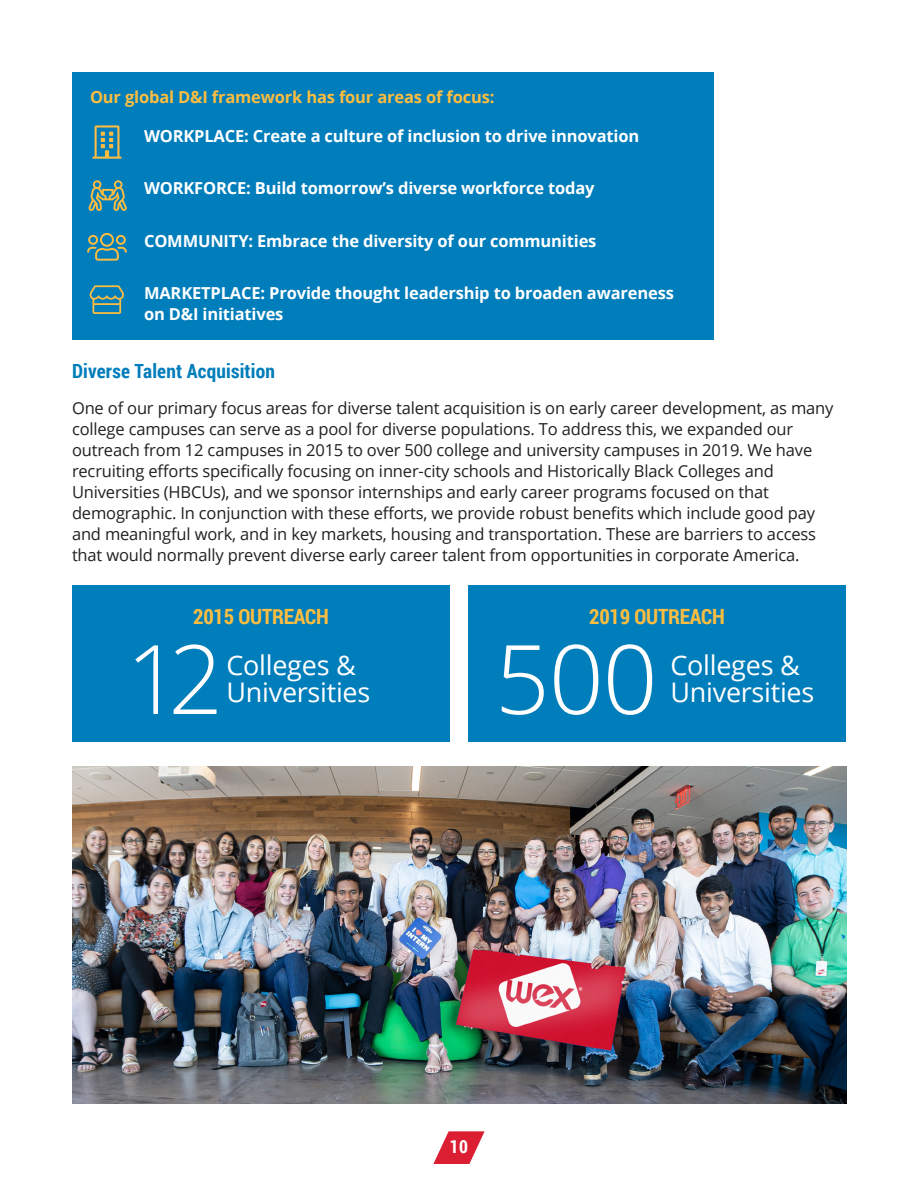
<style>
.page{position:relative;width:918px;height:1188px;background:#fff}
.page>*{position:absolute;margin:0;border:0;box-sizing:border-box;transform-origin:0 0}
.table_text{font:300 96px "Open Sans";color:#fff}
.table_text-2{font:27px/27px "Open Sans";letter-spacing:-.01em;color:#fff}
.table_text-3{font:700 21px "Roboto Condensed";letter-spacing:-.01em;color:#fdbd40}
.subheads{font:700 19.5px "Roboto Condensed";letter-spacing:.01em;color:#007dbb}
.t1{font:700 18px "Roboto Condensed";color:#fff}
.Text{font:16.5px/21px "Open Sans";letter-spacing:-.01em;color:#231f20}
.Bulleted_list{font:700 16.5px/21px "Open Sans";letter-spacing:-.01em;color:#fff}
.list_subheads{font:700 16.5px "Open Sans";letter-spacing:-.01em;color:#fdbd40}
</style>
<div class="page">
<svg style="left:433px;top:1131px;width:52px;height:33px"></svg>
<div style="left:72px;top:586px;width:378px;height:156px;background:#007dbb"></div>
<div style="left:468px;top:586px;width:378px;height:156px;background:#007dbb"></div>
<img style="left:72px;top:766px;width:774px;height:337px">
<div style="left:72px;top:72px;width:642px;height:268px;background:#007dbb"></div>
<svg style="left:92px;top:125px;width:30px;height:34px"></svg>
<svg style="left:88px;top:180px;width:39px;height:31px"></svg>
<svg style="left:87px;top:233px;width:40px;height:28px"></svg>
<svg style="left:89px;top:285px;width:35px;height:29px"></svg>
<p class="list_subheads" style="left:90px;top:90px;width:406px">Our global D&amp;I framework has four areas of focus:</p>
<p class="Bulleted_list" style="left:144px;top:127px;width:497px">WORKPLACE: Create a culture of inclusion to drive innovation</p>
<p class="Bulleted_list" style="left:144px;top:179px;width:452px">WORKFORCE: Build tomorrow’s diverse workforce today</p>
<p class="Bulleted_list" style="left:144px;top:232px;width:454px">COMMUNITY: Embrace the diversity of our communities</p>
<p class="Bulleted_list" style="left:144px;top:284px;width:531px">MARKETPLACE: Provide thought leadership to broaden awareness on D&amp;I initiatives</p>
<p class="subheads" style="left:72px;top:357px;width:205px">Diverse Talent Acquisition</p>
<p class="Text" style="left:72px;top:397px;width:763px">One of our primary focus areas for diverse talent acquisition is on early career development, as many college campuses can serve as a pool for diverse populations. To address this, we expanded our outreach from 12 campuses in 2015 to over 500 college and university campuses in 2019. We have recruiting efforts specifically focusing on inner-city schools and Historically Black Colleges and Universities (HBCUs), and we sponsor internships and early career programs focused on that demographic. In conjunction with these efforts, we provide robust benefits which include good pay and meaningful work, and in key markets, housing and transportation. These are barriers to access that would normally prevent diverse early career talent from opportunities in corporate America.</p>
<p class="table_text-3" style="left:193px;top:602px;width:137px">2015 OUTREACH</p>
<p class="table_text" style="left:126px;top:640px;width:99px">12</p>
<p class="table_text-2" style="left:226px;top:651px;width:145px">Colleges &amp;<br>Universities</p>
<p class="table_text-3" style="left:589px;top:602px;width:137px">2019 OUTREACH</p>
<p class="table_text" style="left:495px;top:640px;width:164px">500</p>
<p class="table_text-2" style="left:670px;top:651px;width:145px">Colleges &amp;<br>Universities</p>
<p class="t1" style="left:450px;top:1134px;width:20px">10</p>
</div>
